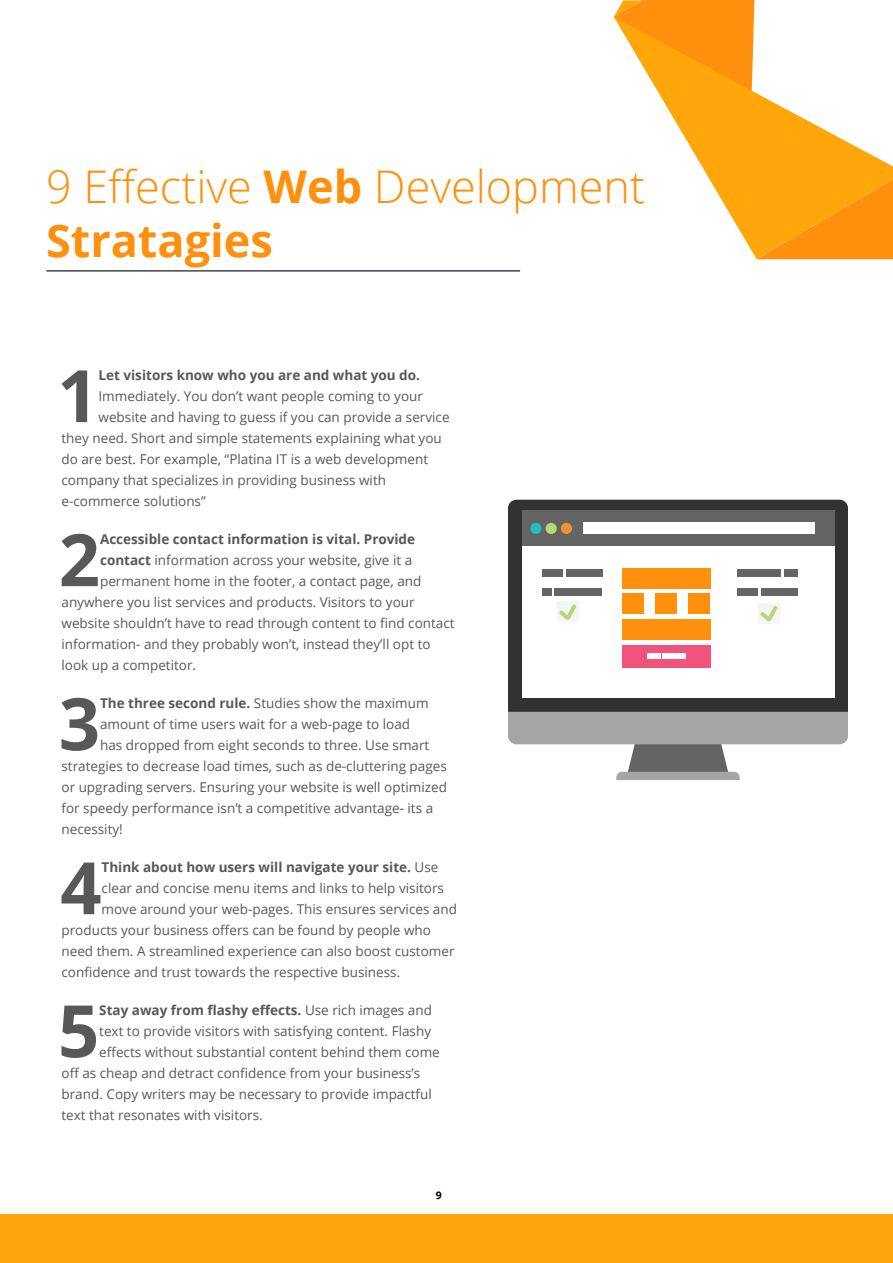
<style>
.page{position:relative;width:893px;height:1263px;background:#fff}
.page>*{position:absolute;margin:0;border:0;box-sizing:border-box;transform-origin:0 0}
.Body_Text{font:700 72.3px "Open Sans";color:#57585a}
.Level_1_Heading{font:300 45px "Open Sans";color:#ff900d}
.Level_1_Heading-2{font:700 45px "Open Sans";color:#ff900d}
.Body_Text-2{font:13.5px "Open Sans";color:#57585a}
.Body_Text-3{font:700 13.5px "Open Sans";color:#57585a}
.t1{font:700 10.5px "Open Sans";color:#000}
.s1{font-weight:700}
.s2{font-weight:400}
</style>
<div class="page">
<svg style="left:613px;top:0;width:141px;height:18px;background:#ff9617"></svg>
<svg style="left:614px;top:17px;width:279px;height:242px"></svg>
<div style="left:0;top:1214px;width:893px;height:49px;background:#ffa70a"></div>
<hr style="left:46px;top:270px;width:474px;height:2px;background:#424357">
<svg style="left:508px;top:712px;width:340px;height:68px"></svg>
<div style="left:508px;top:500px;width:340px;height:212px;background:#313232"></div>
<div style="left:522px;top:513px;width:312px;height:185px;background:#fff"></div>
<div style="left:522px;top:510px;width:312px;height:36px;background:#636464"></div>
<div style="left:530px;top:523px;width:11px;height:11px;background:#23bdbf;border-radius:50%"></div>
<div style="left:546px;top:523px;width:11px;height:11px;background:#b8d771;border-radius:50%"></div>
<div style="left:561px;top:523px;width:11px;height:11px;background:#f39131;border-radius:50%"></div>
<div style="left:583px;top:523px;width:232px;height:11px;background:#fff"></div>
<div style="left:542px;top:569px;width:20px;height:8px;background:#636464"></div>
<div style="left:566px;top:569px;width:36px;height:8px;background:#636464"></div>
<div style="left:737px;top:569px;width:43px;height:8px;background:#636464"></div>
<div style="left:784px;top:569px;width:14px;height:8px;background:#636464"></div>
<div style="left:542px;top:588px;width:9px;height:8px;background:#636464"></div>
<div style="left:555px;top:588px;width:47px;height:8px;background:#636464"></div>
<div style="left:737px;top:588px;width:21px;height:8px;background:#636464"></div>
<div style="left:761px;top:588px;width:37px;height:8px;background:#636464"></div>
<div style="left:557px;top:601px;width:22px;height:20px;background:#f4f5f6"></div>
<div style="left:758px;top:604px;width:22px;height:20px;background:#f4f5f6"></div>
<svg style="left:760px;top:606px;width:17px;height:15px"></svg>
<svg style="left:559px;top:604px;width:17px;height:16px"></svg>
<div style="left:622px;top:568px;width:88px;height:20px;background:#ff900d"></div>
<div style="left:622px;top:594px;width:21px;height:20px;background:#ff900d"></div>
<div style="left:655px;top:594px;width:22px;height:20px;background:#ff900d"></div>
<div style="left:688px;top:594px;width:22px;height:20px;background:#ff900d"></div>
<div style="left:622px;top:619px;width:88px;height:20px;background:#ff900d"></div>
<div style="left:622px;top:645px;width:88px;height:23px;background:#f0537b"></div>
<div style="left:647px;top:654px;width:13px;height:5px;background:#fff"></div>
<div style="left:662px;top:654px;width:24px;height:5px;background:#fff"></div>
<p class="Level_1_Heading" style="left:46px;top:156px;width:601px">9 Effective <span class="s1">Web</span> Development</p>
<p class="Level_1_Heading-2" style="left:46px;top:209px;width:228px">Stratagies</p>
<p class="Body_Text" style="left:57px;top:345px;width:43px">1</p>
<p class="Body_Text-3" style="left:99px;top:366px;width:323px">Let visitors know who you are and what you do.</p>
<p class="Body_Text-2" style="left:99px;top:387px;width:326px">Immediately. You don’t want people coming to your</p>
<p class="Body_Text-2" style="left:99px;top:408px;width:353px">website and having to guess if you can provide a service</p>
<p class="Body_Text-2" style="left:62px;top:429px;width:382px">they need. Short and simple statements explaining what you</p>
<p class="Body_Text-2" style="left:62px;top:450px;width:368px">do are best. For example, “Platina IT is a web development</p>
<p class="Body_Text-2" style="left:62px;top:471px;width:326px">company that specializes in providing business with</p>
<p class="Body_Text-2" style="left:62px;top:492px;width:146px">e-commerce solutions”</p>
<p class="Body_Text" style="left:59px;top:509px;width:43px">2</p>
<p class="Body_Text-3" style="left:100px;top:530px;width:317px">Accessible contact information is vital. Provide</p>
<p class="Body_Text-2" style="left:100px;top:551px;width:314px"><span class="s1">contact</span> information across your website, give it a</p>
<p class="Body_Text-2" style="left:100px;top:572px;width:323px">permanent home in the footer, a contact page, and</p>
<p class="Body_Text-2" style="left:62px;top:593px;width:355px">anywhere you list services and products. Visitors to your</p>
<p class="Body_Text-2" style="left:62px;top:614px;width:395px">website shouldn’t have to read through content to find contact</p>
<p class="Body_Text-2" style="left:62px;top:635px;width:371px">information- and they probably won’t, instead they’ll opt to</p>
<p class="Body_Text-2" style="left:62px;top:656px;width:136px">look up a competitor.</p>
<p class="Body_Text" style="left:59px;top:673px;width:43px">3</p>
<p class="Body_Text-2" style="left:100px;top:694px;width:330px"><span class="s1">The three second rule.</span> Studies show the maximum</p>
<p class="Body_Text-2" style="left:100px;top:715px;width:312px">amount of time users wait for a web-page to load</p>
<p class="Body_Text-2" style="left:100px;top:736px;width:331px">has dropped from eight seconds to three. Use smart</p>
<p class="Body_Text-2" style="left:62px;top:757px;width:387px">strategies to decrease load times, such as de-cluttering pages</p>
<p class="Body_Text-2" style="left:62px;top:778px;width:387px">or upgrading servers. Ensuring your website is well optimized</p>
<p class="Body_Text-2" style="left:62px;top:799px;width:373px">for speedy performance isn’t a competitive advantage- its a</p>
<p class="Body_Text-2" style="left:62px;top:820px;width:63px">necessity!</p>
<p class="Body_Text" style="left:60px;top:837px;width:43px">4</p>
<p class="Body_Text-3" style="left:102px;top:858px;width:338px">Think about how users will navigate your site. <span class="s2">Use</span></p>
<p class="Body_Text-2" style="left:102px;top:879px;width:344px">clear and concise menu items and links to help visitors</p>
<p class="Body_Text-2" style="left:102px;top:900px;width:357px">move around your web-pages. This ensures services and</p>
<p class="Body_Text-2" style="left:62px;top:921px;width:371px">products your business offers can be found by people who</p>
<p class="Body_Text-2" style="left:62px;top:942px;width:394px">need them. A streamlined experience can also boost customer</p>
<p class="Body_Text-2" style="left:62px;top:963px;width:340px">confidence and trust towards the respective business.</p>
<p class="Body_Text" style="left:58px;top:980px;width:43px">5</p>
<p class="Body_Text-3" style="left:99px;top:1001px;width:334px">Stay away from flashy effects. <span class="s2">Use rich images and</span></p>
<p class="Body_Text-2" style="left:99px;top:1022px;width:333px">text to provide visitors with satisfying content. Flashy</p>
<p class="Body_Text-2" style="left:99px;top:1043px;width:342px">effects without substantial content behind them come</p>
<p class="Body_Text-2" style="left:62px;top:1064px;width:360px">off as cheap and detract confidence from your business’s</p>
<p class="Body_Text-2" style="left:62px;top:1085px;width:372px">brand. Copy writers may be necessary to provide impactful</p>
<p class="Body_Text-2" style="left:62px;top:1106px;width:203px">text that resonates with visitors.</p>
<p class="t1" style="left:436px;top:1188px;width:7px">9</p>
</div>
